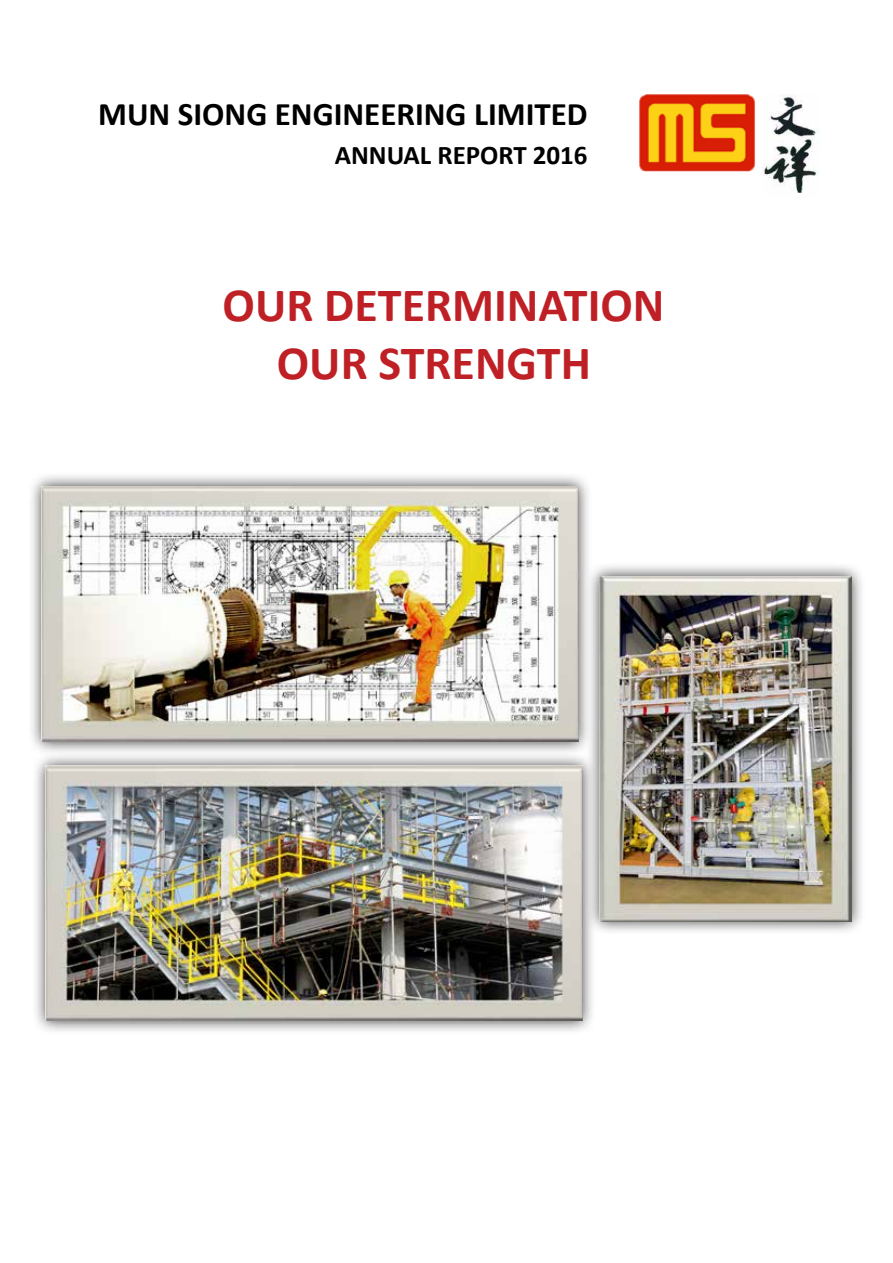
<style>
.page{position:relative;width:893px;height:1263px;background:#fff}
.page>*{position:absolute;margin:0;border:0;box-sizing:border-box;transform-origin:0 0}
.t1{font:700 48px/57.6px "Calibri";color:#bf2026;text-align:center}
.t2{font:700 33px "Calibri";color:#000}
.t3{font:700 27px "Calibri";color:#000}
</style>
<div class="page">
<img style="left:639px;top:94px;width:117px;height:78px">
<img style="left:763px;top:95px;width:56px;height:98px">
<div style="left:27px;top:472px;width:565px;height:284px;background:#000;opacity:.75"></div>
<img style="left:42px;top:486px;width:536px;height:256px">
<div style="left:31px;top:751px;width:565px;height:284px;background:#000;opacity:.75"></div>
<img style="left:46px;top:766px;width:536px;height:255px">
<div style="left:585px;top:562px;width:280px;height:373px;background:#000;opacity:.75"></div>
<img style="left:600px;top:576px;width:251px;height:345px">
<p class="t2" style="left:98px;top:93px;width:491px">MUN SIONG ENGINEERING LIMITED</p>
<p class="t3" style="left:335px;top:138px;width:254px">ANNUAL REPORT 2016</p>
<p class="t1" style="left:223px;top:276px;width:443px">OUR DETERMINATION<br>OUR STRENGTH</p>
</div>
